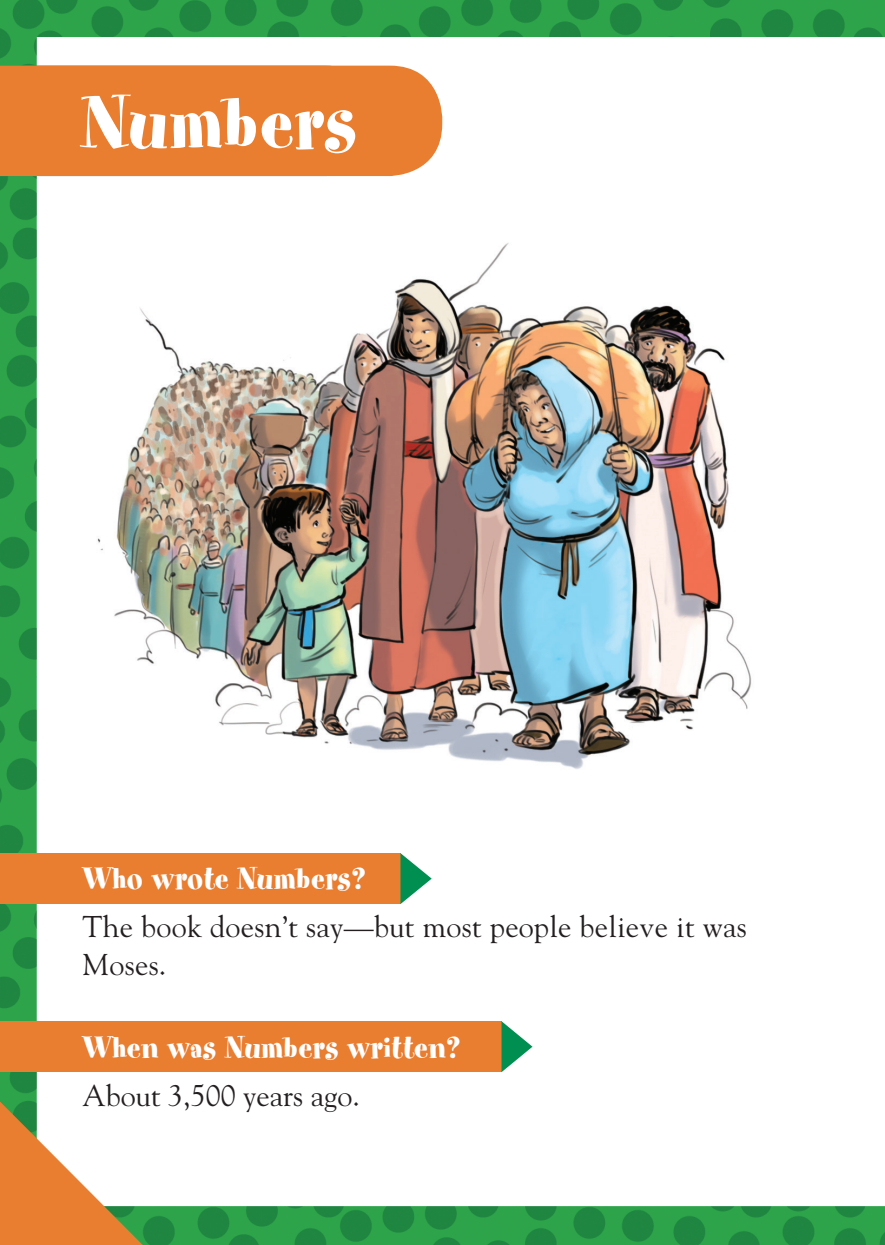
<style>
.page{position:relative;width:885px;height:1245px;background:#fff}
.page>*{position:absolute;margin:0;border:0;box-sizing:border-box;transform-origin:0 0}
.t1{font:85px "Spumoni LP";letter-spacing:.02em;color:#fff}
.t2{font:35px "Spumoni LP";letter-spacing:.02em;color:#fff}
.t3{font:30px/37.5px "Goudy";letter-spacing:.01em;color:#231f20}
</style>
<div class="page">
<img style="left:0;top:0;width:885px;height:1245px">
<div style="left:0;top:1021px;width:502px;height:51px;background:#e97d30"></div>
<svg style="left:502px;top:1021px;width:30px;height:51px"></svg>
<div style="left:0;top:853px;width:400px;height:51px;background:#e97d30"></div>
<svg style="left:400px;top:853px;width:32px;height:51px"></svg>
<div style="left:0;top:66px;width:442px;height:110px;background:#e97d30"></div>
<img style="left:82px;top:220px;width:729px;height:567px">
<svg style="left:0;top:1072px;width:195px;height:173px"></svg>
<h1 class="t1" style="left:82px;top:79px;width:276px">Numbers</h1>
<p class="t2" style="left:82px;top:861px;width:285px">Who wrote Numbers?</p>
<p class="t3" style="left:82px;top:907px;width:666px">The book doesn’t say—but most people believe it was<br>Moses.</p>
<p class="t2" style="left:82px;top:1030px;width:380px">When was Numbers written?</p>
<p class="t3" style="left:82px;top:1076px;width:279px">About 3,500 years ago.</p>
</div>
